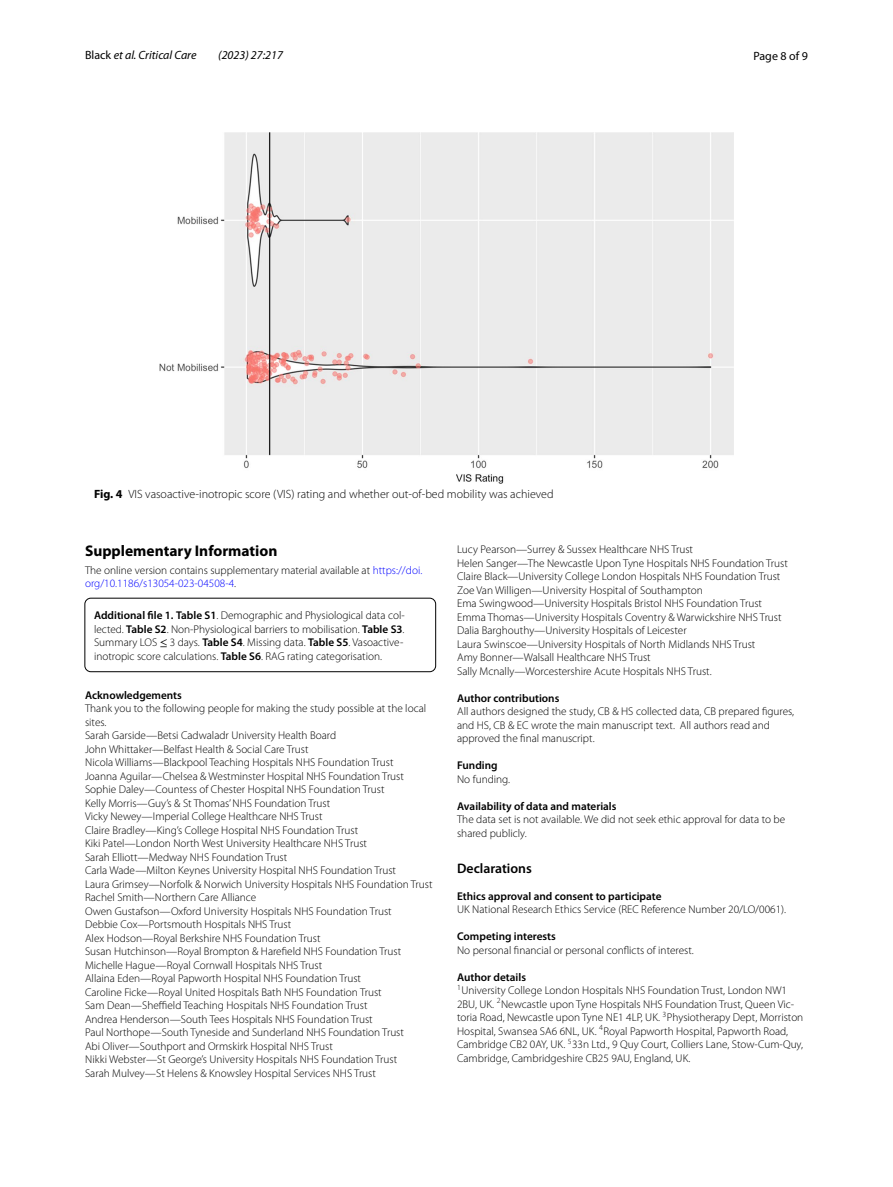
<style>
.page{position:relative;width:893px;height:1187px;background:#fff}
.page>*{position:absolute;margin:0;border:0;box-sizing:border-box;transform-origin:0 0}
.t1{font:700 15.45px "Myriad Pro";color:#000}
.t2{font:600 13.8px "Myriad Pro";color:#000}
.t3{font:300 12px "Myriad Pro";color:#000}
.t4{font:italic 12px "Myriad Pro";color:#000}
.t5{font:12px "Myriad Pro";color:#000}
.t6{font:300 11.25px/13.5px "Myriad Pro";color:#000}
.t7{font:600 11.25px "Myriad Pro";color:#000}
.s1{font-style:normal}
.s2{font-weight:700}
.s3{color:#00f}
.s4{font-weight:600}
.s5{font-family:"STIX";font-weight:400}
</style>
<div class="page">
<div style="left:85px;top:598px;width:351px;height:74px;border:1px solid #000;border-radius:6px"></div>
<img style="left:159px;top:133px;width:574px;height:350px">
<p class="t4" style="left:85px;top:48px;width:113px"><span class="s1">Black</span> et al. Critical Care</p>
<p class="t4" style="left:218px;top:48px;width:66px">(2023) 27:217</p>
<p class="t5" style="left:753px;top:48px;width:56px">Page 8 of 9</p>
<p class="t3" style="left:94px;top:488px;width:461px"><span class="s2">Fig. 4</span> VIS vasoactive-inotropic score (VIS) rating and whether out-of-bed mobility was achieved</p>
<h1 class="t1" style="left:85px;top:540px;width:194px">Supplementary Information</h1>
<p class="t6" style="left:85px;top:563px;width:339px">The online version contains supplementary material available at <span class="s3">https://doi. org/10.1186/s13054-023-04508-4</span>.</p>
<p class="t6" style="left:94px;top:608px;width:312px"><span class="s4">Additional file 1. Table S1</span>. Demographic and Physiological data col&shy;lected. <span class="s4">Table S2</span>. Non-Physiological barriers to mobilisation. <span class="s4">Table S3</span>.<br>Summary LOS <span class="s5">≤</span> 3 days. <span class="s4">Table S4</span>. Missing data. <span class="s4">Table S5</span>. Vasoactive&shy;inotropic score calculations. <span class="s4">Table S6</span>. RAG rating categorisation.</p>
<p class="t7" style="left:85px;top:687px;width:98px">Acknowledgements</p>
<p class="t6" style="left:85px;top:701px;width:349px">Thank you to the following people for making the study possible at the local sites.<br>Sarah Garside—Betsi Cadwaladr University Health Board<br>John Whittaker—Belfast Health &amp; Social Care Trust<br>Nicola Williams—Blackpool Teaching Hospitals NHS Foundation Trust<br>Joanna Aguilar—Chelsea &amp; Westminster Hospital NHS Foundation Trust Sophie Daley—Countess of Chester Hospital NHS Foundation Trust<br>Kelly Morris—Guy’s &amp; St Thomas’ NHS Foundation Trust<br>Vicky Newey—Imperial College Healthcare NHS Trust<br>Claire Bradley—King’s College Hospital NHS Foundation Trust<br>Kiki Patel—London North West University Healthcare NHS Trust<br>Sarah Elliott—Medway NHS Foundation Trust<br>Carla Wade—Milton Keynes University Hospital NHS Foundation Trust<br>Laura Grimsey—Norfolk &amp; Norwich University Hospitals NHS Foundation Trust Rachel Smith—Northern Care Alliance<br>Owen Gustafson—Oxford University Hospitals NHS Foundation Trust<br>Debbie Cox—Portsmouth Hospitals NHS Trust<br>Alex Hodson—Royal Berkshire NHS Foundation Trust<br>Susan Hutchinson—Royal Brompton &amp; Harefield NHS Foundation Trust Michelle Hague—Royal Cornwall Hospitals NHS Trust<br>Allaina Eden—Royal Papworth Hospital NHS Foundation Trust<br>Caroline Ficke—Royal United Hospitals Bath NHS Foundation Trust<br>Sam Dean—Sheffield Teaching Hospitals NHS Foundation Trust<br>Andrea Henderson—South Tees Hospitals NHS Foundation Trust<br>Paul Northope—South Tyneside and Sunderland NHS Foundation Trust<br>Abi Oliver—Southport and Ormskirk Hospital NHS Trust<br>Nikki Webster—St George’s University Hospitals NHS Foundation Trust<br>Sarah Mulvey—St Helens &amp; Knowsley Hospital Services NHS Trust</p>
<p class="t6" style="left:457px;top:542px;width:332px">Lucy Pearson—Surrey &amp; Sussex Healthcare NHS Trust<br>Helen Sanger—The Newcastle Upon Tyne Hospitals NHS Foundation Trust Claire Black—University College London Hospitals NHS Foundation Trust Zoe Van Willigen—University Hospital of Southampton<br>Ema Swingwood—University Hospitals Bristol NHS Foundation Trust Emma Thomas—University Hospitals Coventry &amp; Warwickshire NHS Trust Dalia Barghouthy—University Hospitals of Leicester<br>Laura Swinscoe—University Hospitals of North Midlands NHS Trust<br>Amy Bonner—Walsall Healthcare NHS Trust<br>Sally Mcnally—Worcestershire Acute Hospitals NHS Trust.</p>
<p class="t7" style="left:457px;top:690px;width:104px">Author contributions</p>
<p class="t6" style="left:457px;top:704px;width:339px">All authors designed the study, CB &amp; HS collected data, CB prepared figures, and HS, CB &amp; EC wrote the main manuscript text. All authors read and approved the final manuscript.</p>
<p class="t7" style="left:457px;top:758px;width:42px">Funding</p>
<p class="t6" style="left:457px;top:772px;width:54px">No funding.</p>
<p class="t7" style="left:457px;top:798px;width:161px">Availability of data and materials</p>
<p class="t6" style="left:457px;top:812px;width:330px">The data set is not available. We did not seek ethic approval for data to be shared publicly.</p>
<p class="t2" style="left:457px;top:859px;width:76px">Declarations</p>
<p class="t7" style="left:457px;top:888px;width:206px">Ethics approval and consent to participate</p>
<p class="t6" style="left:457px;top:902px;width:330px">UK National Research Ethics Service (REC Reference Number 20/LO/0061).</p>
<p class="t7" style="left:457px;top:929px;width:100px">Competing interests</p>
<p class="t6" style="left:457px;top:943px;width:238px">No personal financial or personal conflicts of interest.</p>
<p class="t6" style="left:457px;top:970px;width:348px"><span class="s4">Author details<br></span><sup>1</sup>University College London Hospitals NHS Foundation Trust, London NW1<br>2BU, UK. <sup>2</sup>Newcastle upon Tyne Hospitals NHS Foundation Trust, Queen Vic&shy;toria Road, Newcastle upon Tyne NE1 4LP, UK. <sup>3</sup>Physiotherapy Dept, Morriston Hospital, Swansea SA6 6NL, UK. <sup>4</sup>Royal Papworth Hospital, Papworth Road, Cambridge CB2 0AY, UK. <sup>5</sup>33n Ltd., 9 Quy Court, Colliers Lane, Stow‑Cum‑Quy, Cambridge, Cambridgeshire CB25 9AU, England, UK.</p>
</div>
